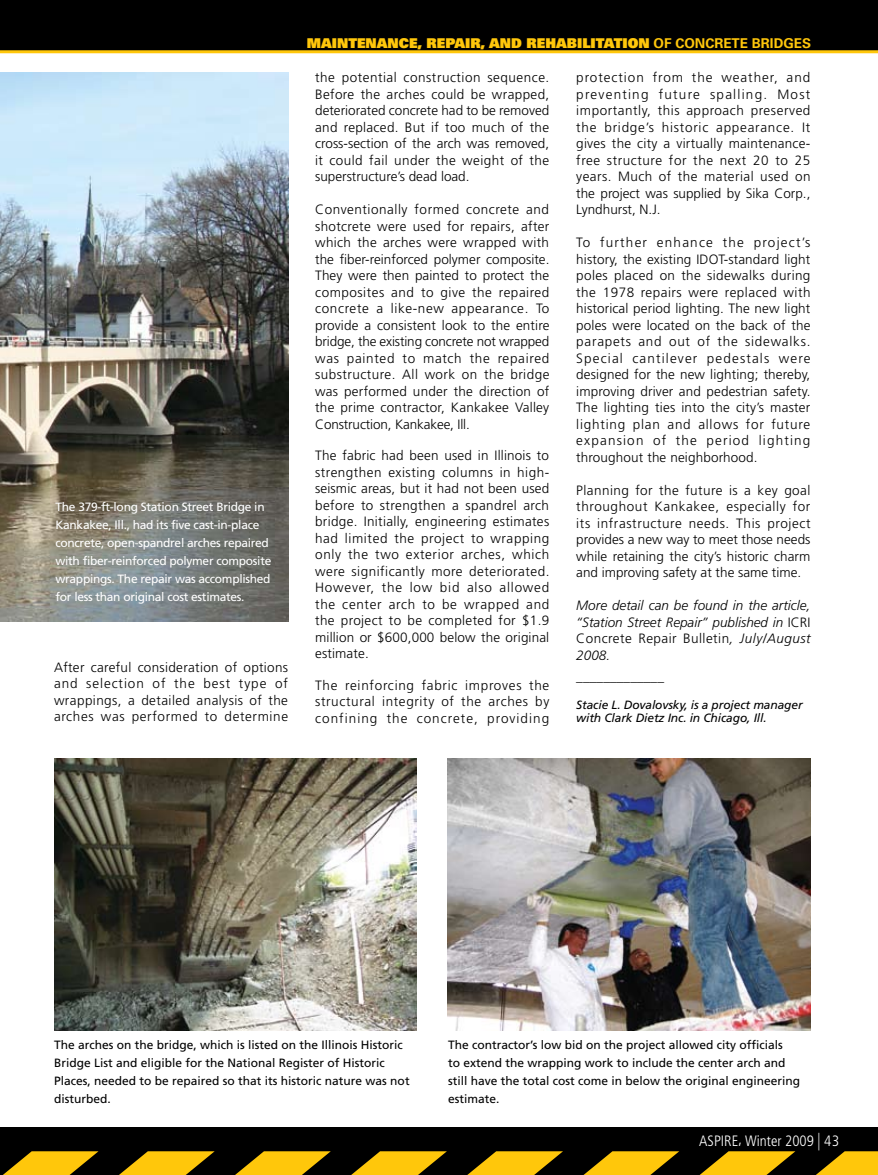
<style>
.page{position:relative;width:878px;height:1175px;background:#fff}
.page>*{position:absolute;margin:0;border:0;box-sizing:border-box;transform-origin:0 0}
.t1{font:300 condensed 15px "Frutiger";color:#fff}
.t2{font:300 13.5px/16.5px "Frutiger";letter-spacing:.01em;color:#000;text-align:justify}
.t3{font:italic 300 13.5px/16.5px "Frutiger";color:#000;text-align:justify}
.t4{font:900 13.5px "Univers";color:#ffc70b}
.t5{font:12px/18px "Frutiger";color:#000}
.t6{font:12px/18px "Frutiger";letter-spacing:-.025em;color:#fff}
.t7{font:italic 12px/13.5px "Frutiger";letter-spacing:-.01em;color:#000}
.s1{font-weight:700}
.s2{font-style:normal}
.s3{font-size:17.55px}
</style>
<div class="page">
<div style="left:0;top:0;width:878px;height:52px;background:#000"></div>
<hr style="left:0;top:50px;width:878px;height:3px;background:#ffc70b">
<div style="left:0;top:1127px;width:878px;height:47px;background:#000"></div>
<svg style="left:4px;top:1151px;width:94px;height:23px"></svg>
<svg style="left:120px;top:1151px;width:95px;height:23px"></svg>
<svg style="left:236px;top:1151px;width:95px;height:23px"></svg>
<svg style="left:352px;top:1151px;width:95px;height:23px"></svg>
<svg style="left:468px;top:1151px;width:95px;height:23px"></svg>
<svg style="left:585px;top:1151px;width:94px;height:23px"></svg>
<svg style="left:701px;top:1151px;width:94px;height:23px"></svg>
<svg style="left:817px;top:1151px;width:60px;height:23px"></svg>
<img style="left:0;top:72px;width:288px;height:549px">
<img style="left:54px;top:758px;width:363px;height:272px">
<img style="left:447px;top:758px;width:363px;height:272px">
<p class="t6" style="left:56px;top:497px;width:217px">The 379-ft-long Station Street Bridge in Kankakee, Ill., had its five cast-in-place concrete, open-spandrel arches repaired with fiber-reinforced polymer composite wrappings. The repair was accomplished for less than original cost estimates.</p>
<p class="t2" style="left:54px;top:659px;width:236px">After careful consideration of options and selection of the best type of wrappings, a detailed analysis of the arches was performed to determine</p>
<p class="t4" style="left:307px;top:34px;width:506px">MAINTENANCE, REPAIR, AND REHABILITATION <span class="s1">OF CONCRETE BRIDGES</span></p>
<p class="t2" style="left:315px;top:69px;width:236px">the potential construction sequence.<br>Before the arches could be wrapped, deteriorated concrete had to be removed and replaced. But if too much of the cross-section of the arch was removed, it could fail under the weight of the superstructure’s dead load.</p>
<p class="t2" style="left:315px;top:201px;width:236px">Conventionally formed concrete and shotcrete were used for repairs, after which the arches were wrapped with the fiber-reinforced polymer composite.<br>They were then painted to protect the composites and to give the repaired concrete a like-new appearance. To provide a consistent look to the entire bridge, the existing concrete not wrapped was painted to match the repaired substructure. All work on the bridge was performed under the direction of the prime contractor, Kankakee Valley Construction, Kankakee, Ill.</p>
<p class="t2" style="left:315px;top:447px;width:236px">The fabric had been used in Illinois to strengthen existing columns in high&shy;seismic areas, but it had not been used before to strengthen a spandrel arch bridge. Initially, engineering estimates had limited the project to wrapping only the two exterior arches, which were significantly more deteriorated.<br>However, the low bid also allowed the center arch to be wrapped and the project to be completed for $1.9 million or $600,000 below the original estimate.</p>
<p class="t2" style="left:315px;top:677px;width:236px">The reinforcing fabric improves the structural integrity of the arches by confining the concrete, providing</p>
<p class="t2" style="left:576px;top:69px;width:236px">protection from the weather, and preventing future spalling. Most importantly, this approach preserved the bridge’s historic appearance. It gives the city a virtually maintenance&shy;free structure for the next 20 to 25 years. Much of the material used on the project was supplied by Sika Corp., Lyndhurst, N.J.</p>
<p class="t2" style="left:576px;top:234px;width:236px">To further enhance the project’s history, the existing IDOT-standard light poles placed on the sidewalks during the 1978 repairs were replaced with historical period lighting. The new light poles were located on the back of the parapets and out of the sidewalks.<br>Special cantilever pedestals were designed for the new lighting; thereby, improving driver and pedestrian safety.<br>The lighting ties into the city’s master lighting plan and allows for future expansion of the period lighting throughout the neighborhood.</p>
<p class="t2" style="left:576px;top:482px;width:236px">Planning for the future is a key goal throughout Kankakee, especially for its infrastructure needs. This project provides a new way to meet those needs while retaining the city’s historic charm and improving safety at the same time.</p>
<p class="t3" style="left:576px;top:597px;width:236px">More detail can be found in the article, “Station Street Repair” published in <span class="s2">ICRI Concrete Repair Bulletin</span>, July/August 2008.</p>
<p class="t2" style="left:576px;top:668px;width:89px">_____________</p>
<p class="t7" style="left:576px;top:698px;width:228px">Stacie L. Dovalovsky, is a project manager with Clark Dietz Inc. in Chicago, Ill.</p>
<p class="t5" style="left:54px;top:1035px;width:357px">The arches on the bridge, which is listed on the Illinois Historic Bridge List and eligible for the National Register of Historic Places, needed to be repaired so that its historic nature was not disturbed.</p>
<p class="t5" style="left:448px;top:1035px;width:354px">The contractor’s low bid on the project allowed city officials<br>to extend the wrapping work to include the center arch and still have the total cost come in below the original engineering estimate.</p>
<p class="t1" style="left:699px;top:1132px;width:141px">ASPIRE, Winter 2009 <span class="s3">|</span> 43</p>
</div>
